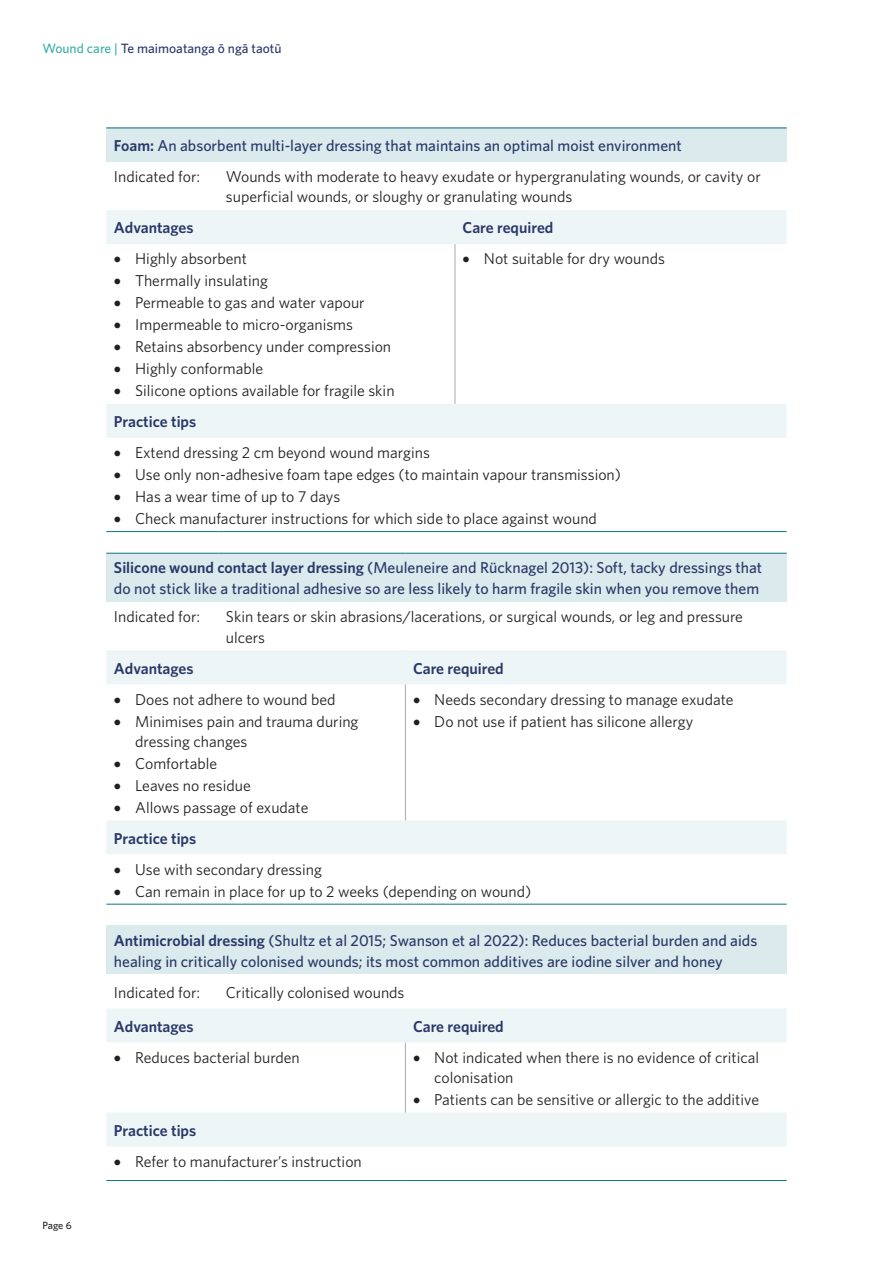
<style>
.page{position:relative;width:893px;height:1263px;background:#fff}
.page>*{position:absolute;margin:0;border:0;box-sizing:border-box;transform-origin:0 0}
._7_0_Table{font:15.75px/20.2px "Whitney";color:#231f20}
._7_0_Table_Head{font:500 15.75px/21px "Whitney";color:#293868}
._7_0_Table_Head-2{font:600 15.75px "Whitney";color:#293868}
.t1{font:500 13.5px "Whitney";color:#293868}
.t2{font:500 10.5px "Whitney";color:#231f20}
.s1{color:#37b0a8}
.s2{font-weight:600}
</style>
<div class="page">
<div style="left:106px;top:128px;width:681px;height:34px;background:#dbeaec"></div>
<svg style="left:106px;top:210px;width:681px;height:228px"></svg>
<hr style="left:106px;top:531px;width:112px;height:1px;background:#107383">
<hr style="left:218px;top:531px;width:237px;height:1px;background:#107383">
<hr style="left:455px;top:531px;width:332px;height:1px;background:#107383">
<hr style="left:106px;top:128px;width:112px;height:1px;background:#107383">
<hr style="left:218px;top:128px;width:237px;height:1px;background:#107383">
<hr style="left:455px;top:128px;width:332px;height:1px;background:#107383">
<hr style="left:455px;top:244px;width:1px;height:160px;background:#a8a9ad">
<hr style="left:454px;top:210px;width:2px;height:34px;background:#eef5f6">
<div style="left:106px;top:553px;width:681px;height:49px;background:#dbeaec"></div>
<svg style="left:106px;top:650px;width:681px;height:204px"></svg>
<hr style="left:106px;top:904px;width:112px;height:1px;background:#107383">
<hr style="left:218px;top:904px;width:187px;height:1px;background:#107383">
<hr style="left:405px;top:904px;width:382px;height:1px;background:#107383">
<hr style="left:106px;top:553px;width:112px;height:1px;background:#107383">
<hr style="left:218px;top:553px;width:187px;height:1px;background:#107383">
<hr style="left:405px;top:553px;width:382px;height:1px;background:#107383">
<hr style="left:405px;top:684px;width:1px;height:136px;background:#a8a9ad">
<hr style="left:405px;top:650px;width:1px;height:34px;background:#eef5f6">
<div style="left:106px;top:925px;width:681px;height:49px;background:#dbeaec"></div>
<svg style="left:106px;top:1008px;width:681px;height:138px"></svg>
<hr style="left:106px;top:1180px;width:112px;height:1px;background:#107383">
<hr style="left:218px;top:1180px;width:187px;height:1px;background:#107383">
<hr style="left:405px;top:1180px;width:382px;height:1px;background:#107383">
<hr style="left:405px;top:1042px;width:1px;height:70px;background:#a8a9ad">
<hr style="left:405px;top:1008px;width:1px;height:34px;background:#eef5f6">
<p class="t1" style="left:43px;top:40px;width:241px"><span class="s1">Wound care |</span> Te maimoatanga ō ngā taotū</p>
<p class="_7_0_Table_Head" style="left:114px;top:135px;width:569px"><span class="s2">Foam:</span> An absorbent multi-layer dressing that maintains an optimal moist environment</p>
<p class="_7_0_Table" style="left:114px;top:166px;width:88px">Indicated for:</p>
<p class="_7_0_Table" style="left:226px;top:166px;width:536px">Wounds with moderate to heavy exudate or hypergranulating wounds, or cavity or superficial wounds, or sloughy or granulating wounds</p>
<p class="_7_0_Table_Head-2" style="left:114px;top:217px;width:81px">Advantages</p>
<p class="_7_0_Table_Head-2" style="left:463px;top:217px;width:92px">Care required</p>
<p class="_7_0_Table" style="left:114px;top:248px;width:135px">• Highly absorbent</p>
<p class="_7_0_Table" style="left:114px;top:270px;width:156px">• Thermally insulating</p>
<p class="_7_0_Table" style="left:114px;top:292px;width:252px">• Permeable to gas and water vapour</p>
<p class="_7_0_Table" style="left:114px;top:314px;width:241px">• Impermeable to micro-organisms</p>
<p class="_7_0_Table" style="left:114px;top:336px;width:279px">• Retains absorbency under compression</p>
<p class="_7_0_Table" style="left:114px;top:358px;width:151px">• Highly conformable</p>
<p class="_7_0_Table" style="left:114px;top:380px;width:282px">• Silicone options available for fragile skin</p>
<p class="_7_0_Table" style="left:463px;top:248px;width:204px">• Not suitable for dry wounds</p>
<p class="_7_0_Table_Head-2" style="left:114px;top:411px;width:84px">Practice tips</p>
<p class="_7_0_Table" style="left:114px;top:442px;width:317px">• Extend dressing 2 cm beyond wound margins</p>
<p class="_7_0_Table" style="left:114px;top:464px;width:509px">• Use only non-adhesive foam tape edges (to maintain vapour transmission)</p>
<p class="_7_0_Table" style="left:114px;top:486px;width:228px">• Has a wear time of up to 7 days</p>
<p class="_7_0_Table" style="left:114px;top:508px;width:484px">• Check manufacturer instructions for which side to place against wound</p>
<p class="_7_0_Table_Head" style="left:114px;top:557px;width:650px"><span class="s2">Silicone wound contact layer dressing</span> (Meuleneire and Rücknagel 2013): Soft, tacky dressings that do not stick like a traditional adhesive so are less likely to harm fragile skin when you remove them</p>
<p class="_7_0_Table" style="left:114px;top:606px;width:88px">Indicated for:</p>
<p class="_7_0_Table" style="left:226px;top:606px;width:519px">Skin tears or skin abrasions/lacerations, or surgical wounds, or leg and pressure ulcers</p>
<p class="_7_0_Table_Head-2" style="left:114px;top:658px;width:81px">Advantages</p>
<p class="_7_0_Table_Head-2" style="left:413px;top:658px;width:92px">Care required</p>
<p class="_7_0_Table" style="left:114px;top:688px;width:223px">• Does not adhere to wound bed</p>
<p class="_7_0_Table" style="left:135px;top:710px;width:225px;text-indent:-21px">• Minimises pain and trauma during dressing changes</p>
<p class="_7_0_Table" style="left:114px;top:753px;width:105px">• Comfortable</p>
<p class="_7_0_Table" style="left:114px;top:775px;width:138px">• Leaves no residue</p>
<p class="_7_0_Table" style="left:114px;top:797px;width:196px">• Allows passage of exudate</p>
<p class="_7_0_Table" style="left:413px;top:688px;width:322px">• Needs secondary dressing to manage exudate</p>
<p class="_7_0_Table" style="left:413px;top:710px;width:282px">• Do not use if patient has silicone allergy</p>
<p class="t2" style="left:43px;top:1218px;width:31px">Page 6</p>
<p class="_7_0_Table_Head-2" style="left:114px;top:828px;width:84px">Practice tips</p>
<p class="_7_0_Table" style="left:114px;top:858px;width:209px">• Use with secondary dressing</p>
<p class="_7_0_Table" style="left:114px;top:880px;width:419px">• Can remain in place for up to 2 weeks (depending on wound)</p>
<p class="_7_0_Table_Head" style="left:114px;top:929px;width:645px"><span class="s2">Antimicrobial dressing</span> (Shultz et al 2015; Swanson et al 2022): Reduces bacterial burden and aids healing in critically colonised wounds; its most common additives are iodine silver and honey</p>
<p class="_7_0_Table" style="left:114px;top:982px;width:88px">Indicated for:</p>
<p class="_7_0_Table" style="left:226px;top:982px;width:180px">Critically colonised wounds</p>
<p class="_7_0_Table_Head-2" style="left:114px;top:1016px;width:81px">Advantages</p>
<p class="_7_0_Table_Head-2" style="left:413px;top:1016px;width:92px">Care required</p>
<p class="_7_0_Table" style="left:114px;top:1047px;width:187px">• Reduces bacterial burden</p>
<p class="_7_0_Table" style="left:434px;top:1047px;width:326px;text-indent:-21px">• Not indicated when there is no evidence of critical colonisation</p>
<p class="_7_0_Table" style="left:413px;top:1089px;width:348px">• Patients can be sensitive or allergic to the additive</p>
<p class="_7_0_Table_Head-2" style="left:114px;top:1120px;width:84px">Practice tips</p>
<p class="_7_0_Table" style="left:114px;top:1151px;width:249px">• Refer to manufacturer’s instruction</p>
</div>
